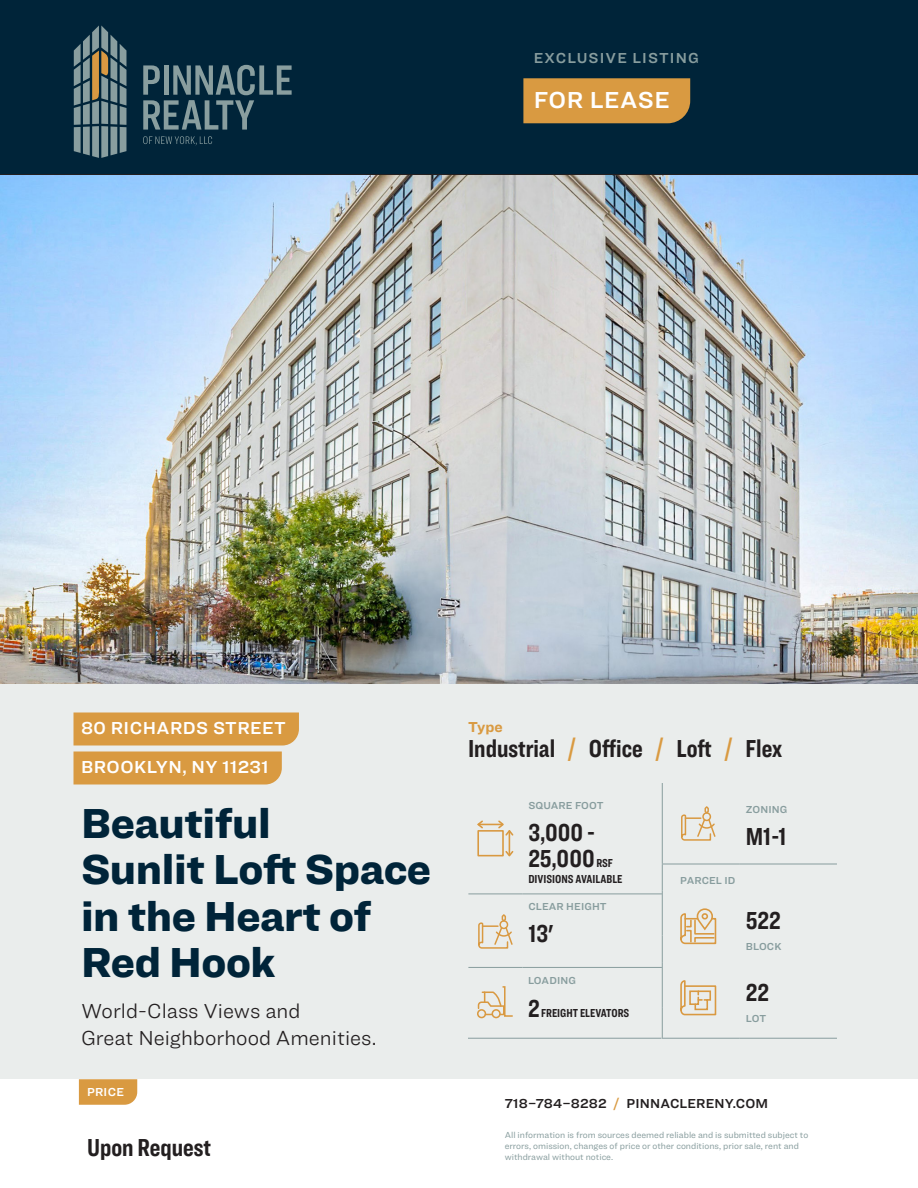
<style>
.page{position:relative;width:918px;height:1188px;background:#fff}
.page>*{position:absolute;margin:0;border:0;box-sizing:border-box;transform-origin:0 0}
.H1_Building_Title_32pt_Black_Dark_Blue{font:900 43.5px/46.5px "Ringside";letter-spacing:-.01em;color:#002439}
.Stats_and_Figures_17pt_Compressed_Bold_b{font:700 25.5px/25.5px "Ringside Compressed";color:#231f20}
.Building_Type_17pt_Compressed_Bold_black{font:700 25.5px "Ringside Compressed";color:#231f20}
.Listing_Type_16pt_Semibold_Paper__rule_G{font:600 24px "Ringside";letter-spacing:.025em;color:#fff}
.H3_Building_CTA_14pt_Light_black{font:300 21px/27px "Ringside";color:#231f20}
.Address__City_State_12pt_Semibold_Paper_{font:600 18px "Ringside";letter-spacing:.025em;color:#fff}
.t1{font:600 15px "Ringside";letter-spacing:.075em;color:#889d9e}
.Tag_Labels_10pt_Bold_Gold{font:700 15px "Ringside";color:#d99a41}
.t2{font:600 13.5px "Ringside";letter-spacing:.01em;color:#231f20}
.Stats_and_Figures_17pt_Compressed_Bold_b-2{font:700 12px "Ringside Compressed";color:#231f20}
.Parent__Price_Label_8pt_Semibold_Paper__{font:600 12px "Ringside";letter-spacing:.025em;color:#fff}
.Tags_7pt_Semibold_Gray{font:600 10.5px "Ringside";letter-spacing:.01em;color:#889d9e}
.t3{font:9px/10.8px "Ringside";color:#889d9e}
.s1{color:#d99a41}
.s2{font-size:12px}
.s3{font-size:25.5px}
</style>
<div class="page">
<div style="left:0;top:176px;width:918px;height:903px;background:#eaedec"></div>
<div style="left:0;top:0;width:918px;height:176px;background:#002439"></div>
<svg style="left:144px;top:136px;width:68px;height:9px"></svg>
<svg style="left:143px;top:65px;width:149px;height:65px"></svg>
<svg style="left:74px;top:26px;width:52px;height:132px"></svg>
<img style="left:0;top:176px;width:918px;height:508px">
<div style="left:523px;top:78px;width:167px;height:45px;background:#d99a41"></div>
<div style="left:74px;top:712px;width:225px;height:34px;background:#d99a41"></div>
<div style="left:74px;top:752px;width:208px;height:32px;background:#d99a41"></div>
<hr style="left:662px;top:783px;width:1px;height:36px;background:#889d9e">
<hr style="left:662px;top:819px;width:1px;height:45px;background:#889d9e">
<svg style="left:662px;top:865px;width:1px;height:25px"></svg>
<hr style="left:662px;top:890px;width:1px;height:45px;background:#889d9e">
<svg style="left:662px;top:935px;width:1px;height:27px"></svg>
<hr style="left:662px;top:962px;width:1px;height:45px;background:#889d9e">
<hr style="left:662px;top:1007px;width:1px;height:31px;background:#889d9e">
<hr style="left:662px;top:864px;width:78px;height:1px;background:#889d9e">
<hr style="left:740px;top:864px;width:97px;height:1px;background:#889d9e">
<hr style="left:662px;top:1038px;width:78px;height:1px;background:#889d9e">
<hr style="left:740px;top:1038px;width:97px;height:1px;background:#889d9e">
<svg style="left:681px;top:806px;width:35px;height:35px"></svg>
<svg style="left:680px;top:908px;width:36px;height:36px"></svg>
<div style="left:702px;top:913px;width:6px;height:7px;border:2px solid #d99941;border-radius:2px"></div>
<svg style="left:680px;top:980px;width:36px;height:35px"></svg>
<hr style="left:468px;top:894px;width:54px;height:1px;background:#889d9e">
<hr style="left:522px;top:894px;width:140px;height:1px;background:#889d9e">
<svg style="left:477px;top:820px;width:36px;height:36px"></svg>
<hr style="left:468px;top:967px;width:54px;height:1px;background:#889d9e">
<hr style="left:522px;top:967px;width:140px;height:1px;background:#889d9e">
<svg style="left:478px;top:914px;width:35px;height:35px"></svg>
<hr style="left:468px;top:1038px;width:54px;height:1px;background:#889d9e">
<hr style="left:522px;top:1038px;width:140px;height:1px;background:#889d9e">
<svg style="left:477px;top:986px;width:36px;height:32px"></svg>
<svg style="left:79px;top:1079px;width:58px;height:26px"></svg>
<h3 class="t1" style="left:534px;top:47px;width:166px">EXCLUSIVE LISTING</h3>
<p class="Listing_Type_16pt_Semibold_Paper__rule_G" style="left:534px;top:82px;width:137px">FOR LEASE</p>
<p class="Address__City_State_12pt_Semibold_Paper_" style="left:81px;top:715px;width:206px">80 RICHARDS STREET</p>
<p class="Address__City_State_12pt_Semibold_Paper_" style="left:81px;top:754px;width:189px">BROOKLYN, NY 11231</p>
<p class="H1_Building_Title_32pt_Black_Dark_Blue" style="left:81px;top:798px;width:352px">Beautiful<br>Sunlit Loft Space in the Heart of<br>Red Hook</p>
<p class="H3_Building_CTA_14pt_Light_black" style="left:81px;top:997px;width:297px">World-Class Views and<br>Great Neighborhood Amenities.</p>
<p class="Parent__Price_Label_8pt_Semibold_Paper__" style="left:87px;top:1083px;width:39px">PRICE</p>
<p class="Stats_and_Figures_17pt_Compressed_Bold_b" style="left:87px;top:1134px;width:126px">Upon Request</p>
<p class="Tag_Labels_10pt_Bold_Gold" style="left:468px;top:716px;width:36px">Type</p>
<p class="Building_Type_17pt_Compressed_Bold_black" style="left:468px;top:731px;width:316px">Industrial <span class="s1">/</span> Office <span class="s1">/</span> Loft <span class="s1">/</span> Flex</p>
<p class="Tags_7pt_Semibold_Gray" style="left:528px;top:798px;width:77px">SQUARE FOOT</p>
<p class="Stats_and_Figures_17pt_Compressed_Bold_b" style="left:528px;top:820px;width:86px">3,000 -<br>25,000 <span class="s2">RSF</span></p>
<p class="Stats_and_Figures_17pt_Compressed_Bold_b-2" style="left:528px;top:871px;width:96px">DIVISIONS AVAILABLE</p>
<p class="Tags_7pt_Semibold_Gray" style="left:528px;top:899px;width:80px">CLEAR HEIGHT</p>
<p class="Stats_and_Figures_17pt_Compressed_Bold_b" style="left:528px;top:920px;width:27px">13'</p>
<p class="Tags_7pt_Semibold_Gray" style="left:528px;top:973px;width:49px">LOADING</p>
<p class="Stats_and_Figures_17pt_Compressed_Bold_b-2" style="left:528px;top:1004px;width:103px"><span class="s3">2</span> FREIGHT ELEVATORS</p>
<p class="Tags_7pt_Semibold_Gray" style="left:746px;top:802px;width:43px">ZONING</p>
<p class="Stats_and_Figures_17pt_Compressed_Bold_b" style="left:746px;top:823px;width:42px">M1-1</p>
<p class="Tags_7pt_Semibold_Gray" style="left:680px;top:873px;width:57px">PARCEL ID</p>
<p class="Stats_and_Figures_17pt_Compressed_Bold_b" style="left:746px;top:907px;width:36px">522</p>
<p class="Tags_7pt_Semibold_Gray" style="left:746px;top:939px;width:37px">BLOCK</p>
<p class="Stats_and_Figures_17pt_Compressed_Bold_b" style="left:746px;top:979px;width:25px">22</p>
<p class="Tags_7pt_Semibold_Gray" style="left:746px;top:1010px;width:22px">LOT</p>
<h3 class="t2" style="left:505px;top:1093px;width:265px">718–784–8282 <span class="s1">/</span> PINNACLERENY.COM</h3>
<p class="t3" style="left:505px;top:1130px;width:305px">All information is from sources deemed reliable and is submitted subject to errors, omission, changes of price or other conditions, prior sale, rent and withdrawal without notice.</p>
</div>
